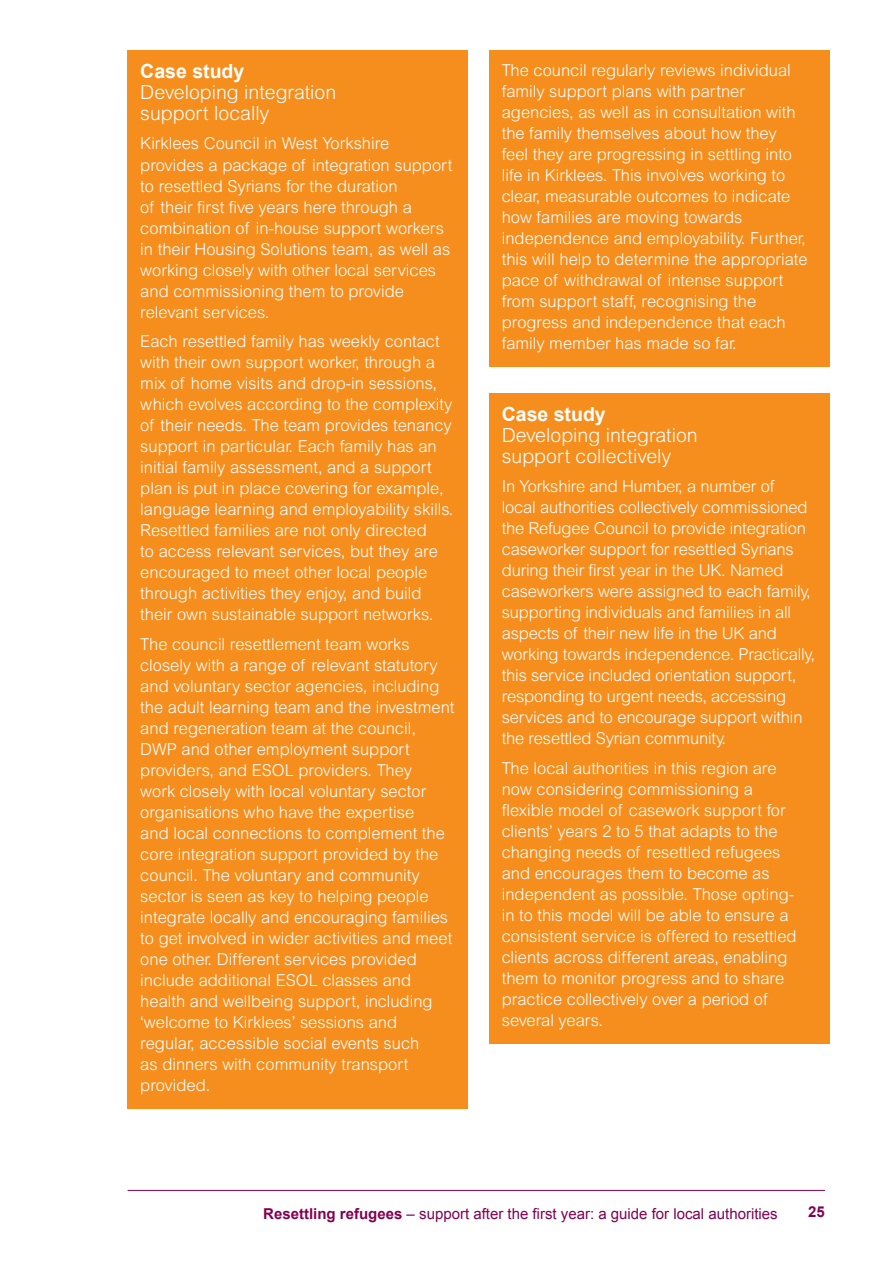
<style>
.page{position:relative;width:893px;height:1263px;background:#fff}
.page>*{position:absolute;margin:0;border:0;box-sizing:border-box;transform-origin:0 0}
.CASE_STUDY_title{font:300 19.5px/21px "Arial MT Std";color:#fff}
.CASE_STUDY{font:300 16.5px/21px "Arial MT Std";color:#fff}
.t1{font:15px "Arial";color:#820052}
.t2{font:700 15px "Arial";color:#820052}
.s1{font-family:"Arial";font-weight:700}
.s2{font-weight:700}
</style>
<div class="page">
<hr style="left:128px;top:1190px;width:697px;height:1px;background:#820052">
<div style="left:128px;top:50px;width:340px;height:89px;background:#f68e1e"></div>
<div style="left:128px;top:124px;width:340px;height:212px;background:#f68e1e"></div>
<div style="left:128px;top:321px;width:340px;height:317px;background:#f68e1e"></div>
<div style="left:128px;top:624px;width:340px;height:485px;background:#f68e1e"></div>
<div style="left:489px;top:50px;width:340px;height:317px;background:#f68e1e"></div>
<div style="left:489px;top:393px;width:340px;height:88px;background:#f68e1e"></div>
<div style="left:489px;top:466px;width:340px;height:296px;background:#f68e1e"></div>
<div style="left:489px;top:748px;width:340px;height:296px;background:#f68e1e"></div>
<p class="CASE_STUDY_title" style="left:140px;top:61px;width:197px"><span class="s1">Case study<br></span>Developing integration support locally</p>
<p class="CASE_STUDY" style="left:140px;top:133px;width:313px">Kirklees Council in West Yorkshire provides a package of integration support to resettled Syrians for the duration<br>of their first five years here through a combination of in-house support workers in their Housing Solutions team, as well as working closely with other local services and commissioning them to provide relevant services.</p>
<p class="CASE_STUDY" style="left:140px;top:331px;width:315px">Each resettled family has weekly contact with their own support worker, through a mix of home visits and drop-in sessions, which evolves according to the complexity of their needs. The team provides tenancy support in particular. Each family has an initial family assessment, and a support plan is put in place covering for example, language learning and employability skills.<br>Resettled families are not only directed<br>to access relevant services, but they are encouraged to meet other local people through activities they enjoy, and build their own sustainable support networks.</p>
<p class="CASE_STUDY" style="left:140px;top:633px;width:316px">The council resettlement team works closely with a range of relevant statutory and voluntary sector agencies, including the adult learning team and the investment and regeneration team at the council, DWP and other employment support providers, and ESOL providers. They<br>work closely with local voluntary sector organisations who have the expertise<br>and local connections to complement the core integration support provided by the council. The voluntary and community sector is seen as key to helping people integrate locally and encouraging families to get involved in wider activities and meet one other. Different services provided include additional ESOL classes and health and wellbeing support, including ‘welcome to Kirklees’ sessions and regular, accessible social events such<br>as dinners with community transport provided.</p>
<p class="CASE_STUDY" style="left:502px;top:59px;width:307px">The council regularly reviews individual family support plans with partner agencies, as well as in consultation with the family themselves about how they<br>feel they are progressing in settling into life in Kirklees. This involves working to clear, measurable outcomes to indicate how families are moving towards independence and employability. Further, this will help to determine the appropriate pace of withdrawal of intense support from support staff, recognising the progress and independence that each family member has made so far.</p>
<p class="CASE_STUDY_title" style="left:502px;top:403px;width:197px"><span class="s1">Case study<br></span>Developing integration support collectively</p>
<p class="CASE_STUDY" style="left:502px;top:476px;width:315px">In Yorkshire and Humber, a number of<br>local authorities collectively commissioned the Refugee Council to provide integration caseworker support for resettled Syrians during their first year in the UK. Named caseworkers were assigned to each family, supporting individuals and families in all aspects of their new life in the UK and working towards independence. Practically, this service included orientation support, responding to urgent needs, accessing services and to encourage support within the resettled Syrian community.</p>
<p class="CASE_STUDY" style="left:502px;top:757px;width:296px">The local authorities in this region are now considering commissioning a flexible model of casework support for clients’ years 2 to 5 that adapts to the changing needs of resettled refugees and encourages them to become as independent as possible. Those opting&shy;in to this model will be able to ensure a consistent service is offered to resettled clients across different areas, enabling them to monitor progress and to share practice collectively over a period of several years.</p>
<p class="t1" style="left:263px;top:1203px;width:516px"><span class="s2">Resettling refugees</span> – support after the first year: a guide for local authorities</p>
<p class="t2" style="left:808px;top:1202px;width:18px">25</p>
</div>
